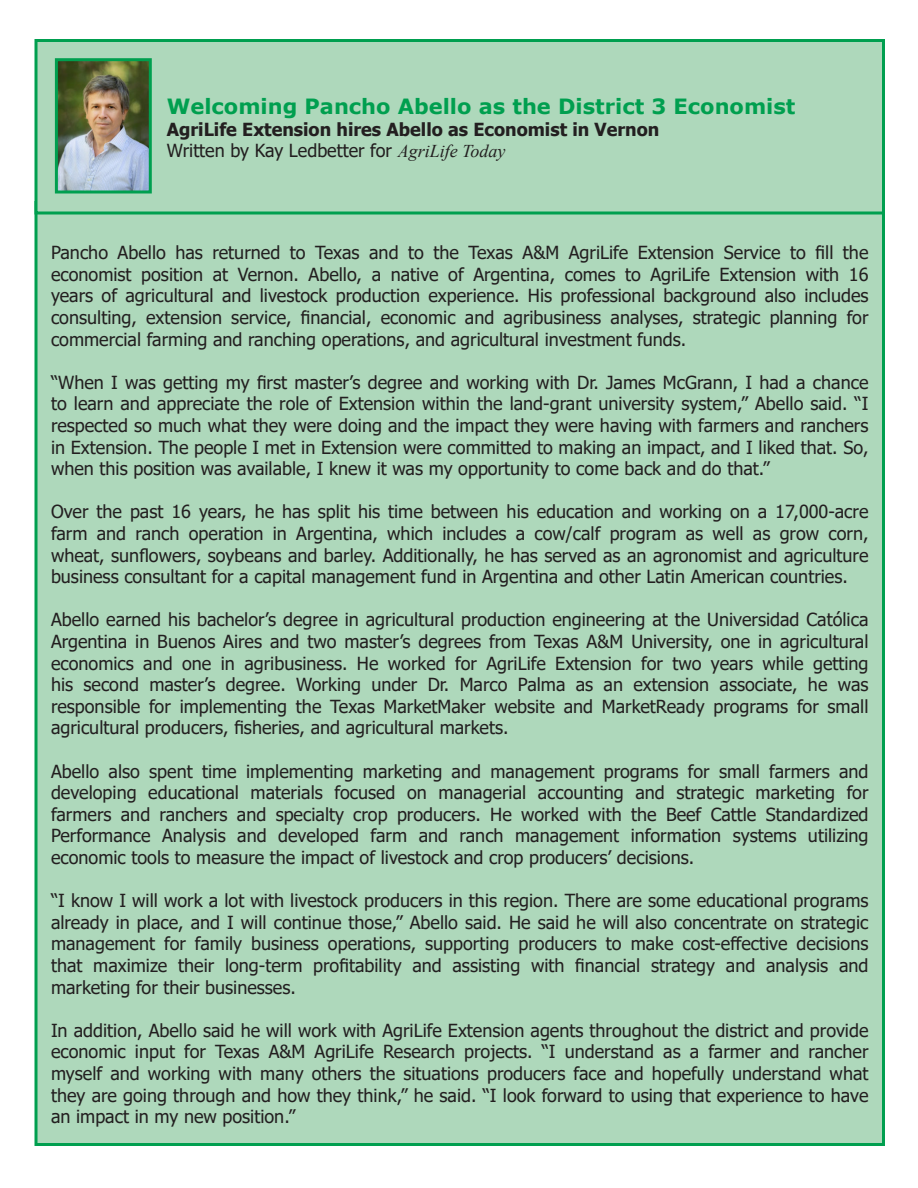
<style>
.page{position:relative;width:918px;height:1188px;background:#fff}
.page>*{position:absolute;margin:0;border:0;box-sizing:border-box;transform-origin:0 0}
.t1{font:700 21px "Verdana";color:#009f4f}
.t2{font:18px/21.6px "Tahoma";color:#231f20;text-align:justify}
.t3{font:700 18px/21.6px "Tahoma";color:#231f20}
.s1{font-weight:400}
.s2{font-family:"Times New Roman";font-weight:400;font-style:italic}
</style>
<div class="page">
<div style="left:36px;top:202px;width:848px;height:942px;background:#aed8bb"></div>
<div style="left:36px;top:40px;width:848px;height:173px;background:#aed8bb"></div>
<div style="left:34px;top:39px;width:851px;height:175px;border:3px solid #009f4f"></div>
<img style="left:59px;top:62px;width:89px;height:128px">
<div style="left:55px;top:58px;width:97px;height:136px;border:3px solid #009f4f"></div>
<p class="t1" style="left:167px;top:92px;width:630px">Welcoming Pancho Abello as the District 3 Economist</p>
<p class="t3" style="left:167px;top:119px;width:494px">AgriLife Extension hires Abello as Economist in Vernon<br><span class="s1">Written by Kay Ledbetter for</span> <span class="s2">AgriLife Today</span></p>
<p class="t2" style="left:51px;top:243px;width:819px">Pancho Abello has returned to Texas and to the Texas A&amp;M AgriLife Extension Service to fill the economist position at Vernon. Abello, a native of Argentina, comes to AgriLife Extension with 16 years of agricultural and livestock production experience. His professional background also includes consulting, extension service, financial, economic and agribusiness analyses, strategic planning for commercial farming and ranching operations, and agricultural investment funds.</p>
<p class="t2" style="left:51px;top:372px;width:819px">“When I was getting my first master’s degree and working with Dr. James McGrann, I had a chance to learn and appreciate the role of Extension within the land-grant university system,” Abello said. “I respected so much what they were doing and the impact they were having with farmers and ranchers in Extension. The people I met in Extension were committed to making an impact, and I liked that. So, when this position was available, I knew it was my opportunity to come back and do that.”</p>
<p class="t2" style="left:51px;top:502px;width:819px">Over the past 16 years, he has split his time between his education and working on a 17,000-acre farm and ranch operation in Argentina, which includes a cow/calf program as well as grow corn, wheat, sunflowers, soybeans and barley. Additionally, he has served as an agronomist and agriculture business consultant for a capital management fund in Argentina and other Latin American countries.</p>
<p class="t2" style="left:51px;top:610px;width:819px">Abello earned his bachelor’s degree in agricultural production engineering at the Universidad Católica Argentina in Buenos Aires and two master’s degrees from Texas A&amp;M University, one in agricultural economics and one in agribusiness. He worked for AgriLife Extension for two years while getting his second master’s degree. Working under Dr. Marco Palma as an extension associate, he was responsible for implementing the Texas MarketMaker website and MarketReady programs for small agricultural producers, fisheries, and agricultural markets.</p>
<p class="t2" style="left:51px;top:761px;width:819px">Abello also spent time implementing marketing and management programs for small farmers and developing educational materials focused on managerial accounting and strategic marketing for farmers and ranchers and specialty crop producers. He worked with the Beef Cattle Standardized Performance Analysis and developed farm and ranch management information systems utilizing economic tools to measure the impact of livestock and crop producers’ decisions.</p>
<p class="t2" style="left:51px;top:891px;width:819px">“I know I will work a lot with livestock producers in this region. There are some educational programs already in place, and I will continue those,” Abello said. He said he will also concentrate on strategic management for family business operations, supporting producers to make cost-effective decisions that maximize their long-term profitability and assisting with financial strategy and analysis and marketing for their businesses.</p>
<p class="t2" style="left:51px;top:1020px;width:819px">In addition, Abello said he will work with AgriLife Extension agents throughout the district and provide economic input for Texas A&amp;M AgriLife Research projects. “I understand as a farmer and rancher myself and working with many others the situations producers face and hopefully understand what they are going through and how they think,” he said. “I look forward to using that experience to have an impact in my new position.”</p>
</div>
